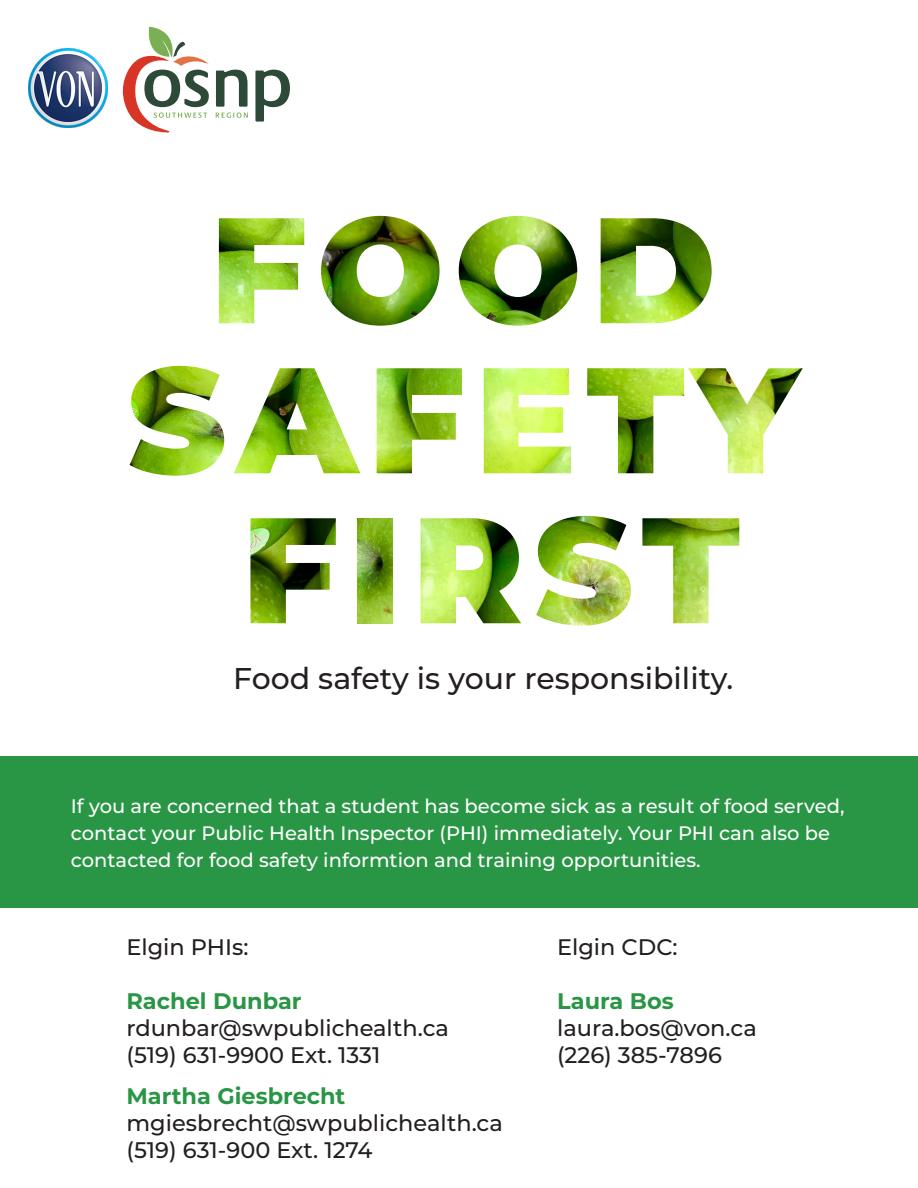
<style>
.page{position:relative;width:918px;height:1188px;background:#fff}
.page>*{position:absolute;margin:0;border:0;box-sizing:border-box;transform-origin:0 0}
.t1{font:500 30px "Montserrat";color:#231f20}
.t2{font:500 22.5px/27px "Montserrat";color:#231f20}
.t3{font:700 22.5px "Montserrat";color:#299645}
.t4{font:500 19.5px/27px "Montserrat";color:#fff}
</style>
<div class="page">
<img style="left:219px;top:218px;width:85px;height:105px">
<img style="left:321px;top:216px;width:119px;height:110px">
<img style="left:459px;top:216px;width:118px;height:110px">
<img style="left:601px;top:218px;width:111px;height:105px">
<img style="left:130px;top:366px;width:94px;height:110px">
<img style="left:234px;top:368px;width:126px;height:105px">
<img style="left:377px;top:368px;width:85px;height:105px">
<img style="left:484px;top:368px;width:87px;height:105px">
<img style="left:587px;top:368px;width:97px;height:105px">
<img style="left:688px;top:368px;width:115px;height:105px">
<img style="left:250px;top:518px;width:86px;height:105px">
<img style="left:358px;top:518px;width:35px;height:105px">
<img style="left:421px;top:518px;width:100px;height:105px">
<img style="left:536px;top:516px;width:95px;height:110px">
<img style="left:642px;top:518px;width:97px;height:105px">
<svg style="left:216px;top:113px;width:32px;height:5px"></svg>
<svg style="left:216px;top:70px;width:32px;height:37px"></svg>
<svg style="left:255px;top:70px;width:35px;height:52px"></svg>
<svg style="left:122px;top:26px;width:87px;height:107px"></svg>
<img style="left:29px;top:49px;width:79px;height:79px">
<div style="left:0;top:756px;width:918px;height:152px;background:#299645"></div>
<h1 class="t1" style="left:233px;top:658px;width:502px">Food safety is your responsibility.</h1>
<p class="t4" style="left:71px;top:791px;width:775px">If you are concerned that a student has become sick as a result of food served, contact your Public Health Inspector (PHI) immediately. Your PHI can also be contacted for food safety informtion and training opportunities.</p>
<p class="t2" style="left:126px;top:933px;width:124px">Elgin PHIs:</p>
<p class="t3" style="left:126px;top:985px;width:177px">Rachel Dunbar</p>
<p class="t2" style="left:126px;top:1014px;width:324px">rdunbar@swpublichealth.ca (519) 631-9900 Ext. 1331</p>
<p class="t3" style="left:126px;top:1080px;width:221px">Martha Giesbrecht</p>
<p class="t2" style="left:126px;top:1109px;width:378px">mgiesbrecht@swpublichealth.ca (519) 631-900 Ext. 1274</p>
<p class="t2" style="left:557px;top:933px;width:122px">Elgin CDC:</p>
<p class="t3" style="left:557px;top:985px;width:118px">Laura Bos</p>
<p class="t2" style="left:557px;top:1014px;width:201px">laura.bos@von.ca (226) 385-7896</p>
</div>
